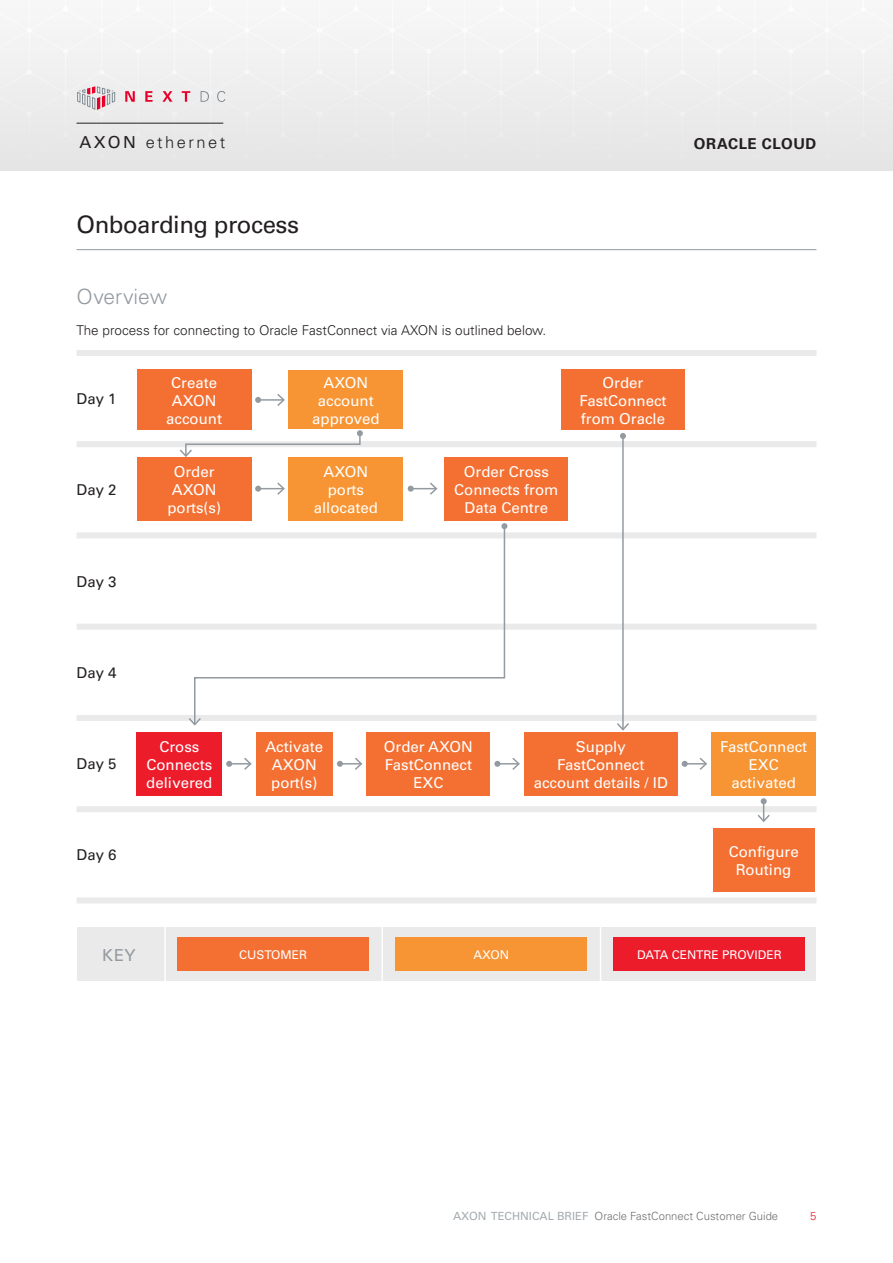
<style>
.page{position:relative;width:893px;height:1263px;background:#fff}
.page>*{position:absolute;margin:0;border:0;box-sizing:border-box;transform-origin:0 0}
.t1{font:24px "Univers LT Std";letter-spacing:-.02em;color:#231f20}
.t2{font:300 21px "Univers LT Std";color:#939aa0}
.t3{font:300 16.5px "Univers LT Std";letter-spacing:.15em;color:#231f20}
.t4{font:16.5px "Univers LT Std";color:#939aa0}
.t5{font:15px/18px "Univers LT Std";color:#fff;text-align:center}
.t6{font:15px "Univers LT Std";color:#231f20}
.t7{font:700 15px "Univers LT Std";letter-spacing:.035em;color:#231f20}
.t8{font:300 13.5px "Univers LT Std";color:#231f20}
.t9{font:12px "Univers LT Std";color:#fff}
.t10{font:300 11.25px "Univers LT Std";color:#6f6e6f}
.t11{font:300 11.25px "Univers LT Std";color:#ed1c2b}
.s1{font-weight:400}
.s2{font-weight:400;color:#a5abaf}
</style>
<div class="page">
<div style="left:0;top:29px;width:319px;height:141px;background:#ededed"></div>
<div style="left:320px;top:29px;width:435px;height:141px;background:#ededed"></div>
<div style="left:755px;top:29px;width:138px;height:141px;background:#ededed"></div>
<hr style="left:77px;top:123px;width:146px;height:1px;background:#231f20">
<svg style="left:125px;top:91px;width:10px;height:11px"></svg>
<svg style="left:145px;top:91px;width:8px;height:11px"></svg>
<svg style="left:162px;top:91px;width:11px;height:11px"></svg>
<svg style="left:182px;top:91px;width:8px;height:11px"></svg>
<svg style="left:201px;top:91px;width:8px;height:11px"></svg>
<svg style="left:217px;top:91px;width:8px;height:11px"></svg>
<svg style="left:77px;top:86px;width:38px;height:24px"></svg>
<hr style="left:77px;top:249px;width:739px;height:1px;background:#939aa0">
<div style="left:77px;top:927px;width:739px;height:53px;background:#eaeaea"></div>
<div style="left:178px;top:937px;width:191px;height:34px;background:#f37032"></div>
<div style="left:396px;top:937px;width:191px;height:34px;background:#f79433"></div>
<div style="left:614px;top:937px;width:191px;height:33px;background:#ed1c2b"></div>
<div style="left:77px;top:441px;width:739px;height:6px;background:#eaeaea"></div>
<div style="left:77px;top:350px;width:739px;height:6px;background:#eaeaea"></div>
<div style="left:77px;top:532px;width:739px;height:6px;background:#eaeaea"></div>
<div style="left:77px;top:624px;width:739px;height:6px;background:#eaeaea"></div>
<div style="left:77px;top:715px;width:739px;height:6px;background:#eaeaea"></div>
<div style="left:77px;top:806px;width:739px;height:6px;background:#eaeaea"></div>
<div style="left:77px;top:897px;width:739px;height:6px;background:#eaeaea"></div>
<svg style="left:408px;top:482px;width:30px;height:13px"></svg>
<svg style="left:494px;top:757px;width:26px;height:13px"></svg>
<svg style="left:337px;top:758px;width:26px;height:12px"></svg>
<svg style="left:226px;top:758px;width:26px;height:12px"></svg>
<svg style="left:682px;top:757px;width:25px;height:13px"></svg>
<svg style="left:194px;top:529px;width:312px;height:187px"></svg>
<svg style="left:189px;top:716px;width:12px;height:10px"></svg>
<svg style="left:501px;top:523px;width:6px;height:6px"></svg>
<hr style="left:622px;top:436px;width:2px;height:293px;background:#939aa0">
<svg style="left:617px;top:721px;width:12px;height:10px"></svg>
<svg style="left:620px;top:433px;width:6px;height:6px"></svg>
<hr style="left:258px;top:399px;width:26px;height:2px;background:#939aa0">
<svg style="left:276px;top:394px;width:9px;height:12px"></svg>
<svg style="left:255px;top:397px;width:6px;height:6px"></svg>
<svg style="left:255px;top:482px;width:30px;height:13px"></svg>
<svg style="left:180px;top:430px;width:183px;height:27px"></svg>
<div style="left:137px;top:370px;width:115px;height:60px;background:#f37032"></div>
<div style="left:561px;top:370px;width:124px;height:60px;background:#f37032"></div>
<div style="left:137px;top:457px;width:115px;height:63px;background:#f37032"></div>
<div style="left:445px;top:457px;width:123px;height:63px;background:#f37032"></div>
<div style="left:288px;top:371px;width:115px;height:58px;background:#f79433"></div>
<div style="left:288px;top:457px;width:115px;height:63px;background:#f79433"></div>
<div style="left:713px;top:829px;width:101px;height:63px;background:#f37032"></div>
<div style="left:524px;top:733px;width:153px;height:63px;background:#f37032"></div>
<div style="left:711px;top:733px;width:105px;height:63px;background:#f79433"></div>
<div style="left:137px;top:732px;width:85px;height:63px;background:#ed1c2b"></div>
<div style="left:256px;top:732px;width:77px;height:63px;background:#f37032"></div>
<div style="left:367px;top:732px;width:123px;height:63px;background:#f37032"></div>
<hr style="left:164px;top:909px;width:2px;height:87px;background:#fff">
<hr style="left:381px;top:909px;width:2px;height:87px;background:#fff">
<hr style="left:600px;top:909px;width:1px;height:87px;background:#fff">
<svg style="left:757px;top:798px;width:13px;height:24px"></svg>
<p class="t3" style="left:80px;top:132px;width:147px"><span class="s1">AXON</span> ethernet</p>
<p class="t7" style="left:694px;top:135px;width:124px">ORACLE CLOUD</p>
<h1 class="t1" style="left:77px;top:211px;width:224px">Onboarding process</h1>
<h2 class="t2" style="left:77px;top:284px;width:92px">Overview</h2>
<p class="t8" style="left:77px;top:322px;width:471px">The process for connecting to Oracle FastConnect via AXON is outlined below.</p>
<p class="t6" style="left:77px;top:390px;width:42px">Day 1</p>
<p class="t6" style="left:77px;top:481px;width:42px">Day 2</p>
<p class="t6" style="left:77px;top:572px;width:42px">Day 3</p>
<p class="t5" style="left:166px;top:374px;width:57px">Create<br>AXON account</p>
<p class="t5" style="left:579px;top:374px;width:89px">Order<br>FastConnect from Oracle</p>
<p class="t5" style="left:312px;top:374px;width:69px">AXON account approved</p>
<p class="t5" style="left:314px;top:462px;width:66px">AXON ports allocated</p>
<p class="t5" style="left:167px;top:462px;width:55px">Order<br>AXON ports(s)</p>
<p class="t5" style="left:454px;top:462px;width:106px">Order Cross<br>Connects from<br>Data Centre</p>
<p class="t6" style="left:77px;top:663px;width:42px">Day 4</p>
<p class="t6" style="left:77px;top:755px;width:42px">Day 5</p>
<p class="t6" style="left:77px;top:846px;width:42px">Day 6</p>
<p class="t5" style="left:146px;top:737px;width:68px">Cross<br>Connects delivered</p>
<p class="t5" style="left:265px;top:737px;width:59px">Activate<br>AXON port(s)</p>
<p class="t5" style="left:384px;top:737px;width:90px">Order AXON<br>FastConnect<br>EXC</p>
<p class="t5" style="left:534px;top:738px;width:136px">Supply<br>FastConnect account details / ID</p>
<p class="t5" style="left:720px;top:738px;width:89px">FastConnect<br>EXC activated</p>
<p class="t5" style="left:729px;top:843px;width:72px">Configure<br>Routing</p>
<p class="t4" style="left:102px;top:945px;width:35px">KEY</p>
<p class="t9" style="left:239px;top:947px;width:69px">CUSTOMER</p>
<p class="t9" style="left:473px;top:947px;width:37px">AXON</p>
<p class="t9" style="left:637px;top:947px;width:146px">DATA CENTRE PROVIDER</p>
<p class="t10" style="left:453px;top:1209px;width:327px"><span class="s2">AXON TECHNICAL BRIEF</span> Oracle FastConnect Customer Guide</p>
<p class="t11" style="left:810px;top:1209px;width:8px">5</p>
</div>
